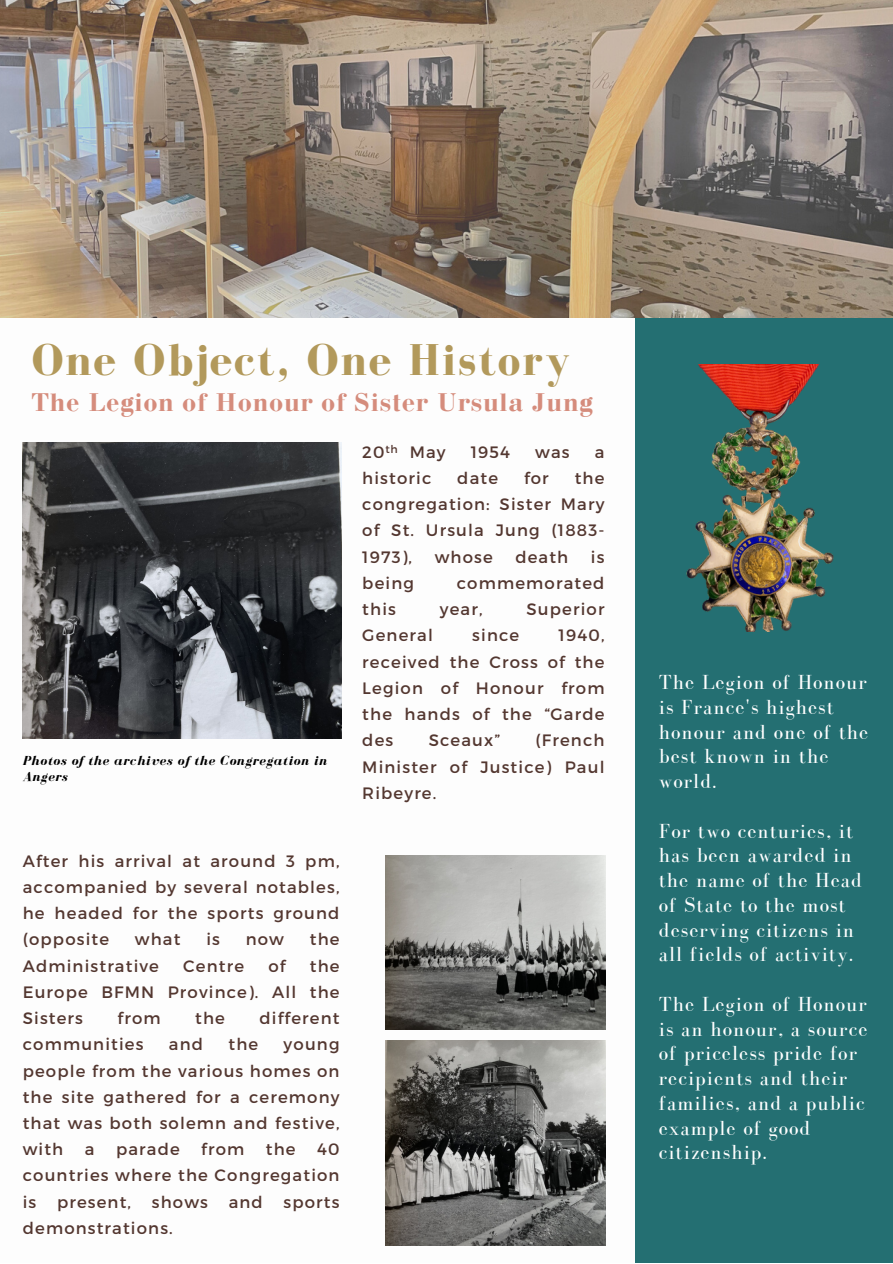
<style>
.page{position:relative;width:893px;height:1264px;background:#fff}
.page>*{position:absolute;margin:0;border:0;box-sizing:border-box;transform-origin:0 0}
.t1{font:700 45.75px "Bodoni FLF";letter-spacing:.05em;color:#b2995b}
.t2{font:700 27.15px "Bodoni";letter-spacing:.05em;color:#d58c7c}
.t3{font:21px/24.8px "Bodoni FLF";letter-spacing:.05em;color:#fff}
.t4{font:16.5px/26.2px "Montserrat";letter-spacing:.07em;color:#533730;text-align:justify}
.t5{font:italic 700 13.5px/15.8px "Bodoni FLF";letter-spacing:.05em;color:#000}
.t6{font:10.8px "Montserrat";color:#533730}
</style>
<div class="page">
<div style="left:635px;top:266px;width:257px;height:996px;background:#246f72"></div>
<img style="left:0;top:0;width:892px;height:317px">
<img style="left:23px;top:442px;width:318px;height:296px">
<img style="left:385px;top:855px;width:220px;height:174px">
<img style="left:385px;top:1040px;width:220px;height:204px">
<img style="left:686px;top:364px;width:148px;height:267px">
<p class="t1" style="left:31px;top:334px;width:540px">One Object, One History</p>
<p class="t2" style="left:31px;top:385px;width:562px">The Legion of Honour of Sister Ursula Jung</p>
<p class="t4" style="left:362px;top:438px;width:24px">20</p>
<p class="t4" style="left:409px;top:438px;width:37px">May</p>
<p class="t4" style="left:470px;top:438px;width:41px">1954</p>
<p class="t4" style="left:535px;top:438px;width:36px">was</p>
<p class="t4" style="left:594px;top:438px;width:11px">a</p>
<p class="t4" style="left:362px;top:464px;width:70px">historic</p>
<p class="t4" style="left:457px;top:464px;width:42px">date</p>
<p class="t4" style="left:524px;top:464px;width:26px">for</p>
<p class="t6" style="left:385px;top:441px;width:14px">th</p>
<p class="t4" style="left:362px;top:464px;width:244px;text-indent:212px">the congregation: Sister Mary of St. Ursula Jung (1883- 1973),</p>
<p class="t4" style="left:434px;top:543px;width:60px">whose</p>
<p class="t4" style="left:515px;top:543px;width:54px">death</p>
<p class="t4" style="left:591px;top:543px;width:15px">is</p>
<p class="t5" style="left:23px;top:752px;width:305px">Photos of the archives of the Congregation in<br>Angers</p>
<p class="t4" style="left:23px;top:846px;width:318px">After his arrival at around 3 pm, accompanied by several notables, he headed for the sports ground (opposite</p>
<p class="t4" style="left:135px;top:925px;width:47px">what</p>
<p class="t4" style="left:206px;top:925px;width:15px">is</p>
<p class="t4" style="left:246px;top:925px;width:40px">now</p>
<p class="t4" style="left:310px;top:925px;width:31px">the</p>
<p class="t4" style="left:23px;top:951px;width:138px">Administrative</p>
<p class="t4" style="left:183px;top:951px;width:62px">Centre</p>
<p class="t4" style="left:268px;top:951px;width:19px">of</p>
<p class="t4" style="left:23px;top:951px;width:318px;text-indent:287px">the Europe BFMN Province). All the Sisters</p>
<p class="t4" style="left:118px;top:1004px;width:45px">from</p>
<p class="t4" style="left:195px;top:1004px;width:31px">the</p>
<p class="t4" style="left:259px;top:1004px;width:81px">different</p>
<p class="t4" style="left:23px;top:1030px;width:122px">communities</p>
<p class="t4" style="left:169px;top:1030px;width:36px">and</p>
<p class="t4" style="left:228px;top:1030px;width:31px">the</p>
<p class="t4" style="left:23px;top:1030px;width:318px;text-indent:261px">young people from the various homes on the site gathered for a ceremony that was both solemn and festive, with</p>
<p class="t4" style="left:85px;top:1135px;width:11px">a</p>
<p class="t4" style="left:116px;top:1135px;width:65px">parade</p>
<p class="t4" style="left:201px;top:1135px;width:45px">from</p>
<p class="t4" style="left:266px;top:1135px;width:31px">the</p>
<p class="t4" style="left:23px;top:1135px;width:318px;text-indent:294px">40 countries where the Congregation is</p>
<p class="t4" style="left:57px;top:1187px;width:76px">present,</p>
<p class="t4" style="left:152px;top:1187px;width:58px">shows</p>
<p class="t4" style="left:229px;top:1187px;width:36px">and</p>
<p class="t4" style="left:283px;top:1187px;width:57px">sports</p>
<p class="t4" style="left:23px;top:1214px;width:152px">demonstrations.</p>
<p class="t4" style="left:362px;top:569px;width:53px">being</p>
<p class="t4" style="left:457px;top:569px;width:149px">commemorated</p>
<p class="t4" style="left:362px;top:595px;width:35px">this</p>
<p class="t4" style="left:440px;top:595px;width:44px">year,</p>
<p class="t4" style="left:526px;top:595px;width:79px">Superior</p>
<p class="t4" style="left:362px;top:621px;width:72px">General</p>
<p class="t4" style="left:472px;top:621px;width:48px">since</p>
<p class="t4" style="left:362px;top:621px;width:244px;text-indent:196px">1940, received the Cross of the Legion of Honour from the hands of the “Garde des</p>
<p class="t4" style="left:362px;top:726px;width:244px;text-indent:173px">(French Minister of Justice) Paul Ribeyre.</p>
<p class="t4" style="left:428px;top:726px;width:73px">Sceaux”</p>
<p class="t3" style="left:658px;top:669px;width:211px">The Legion of Honour is France's highest honour and one of the best known in the world.</p>
<p class="t3" style="left:658px;top:818px;width:205px">For two centuries, it has been awarded in the name of the Head of State to the most deserving citizens in all fields of activity.</p>
<p class="t3" style="left:658px;top:991px;width:210px">The Legion of Honour is an honour, a source of priceless pride for recipients and their families, and a public example of good citizenship.</p>
</div>
